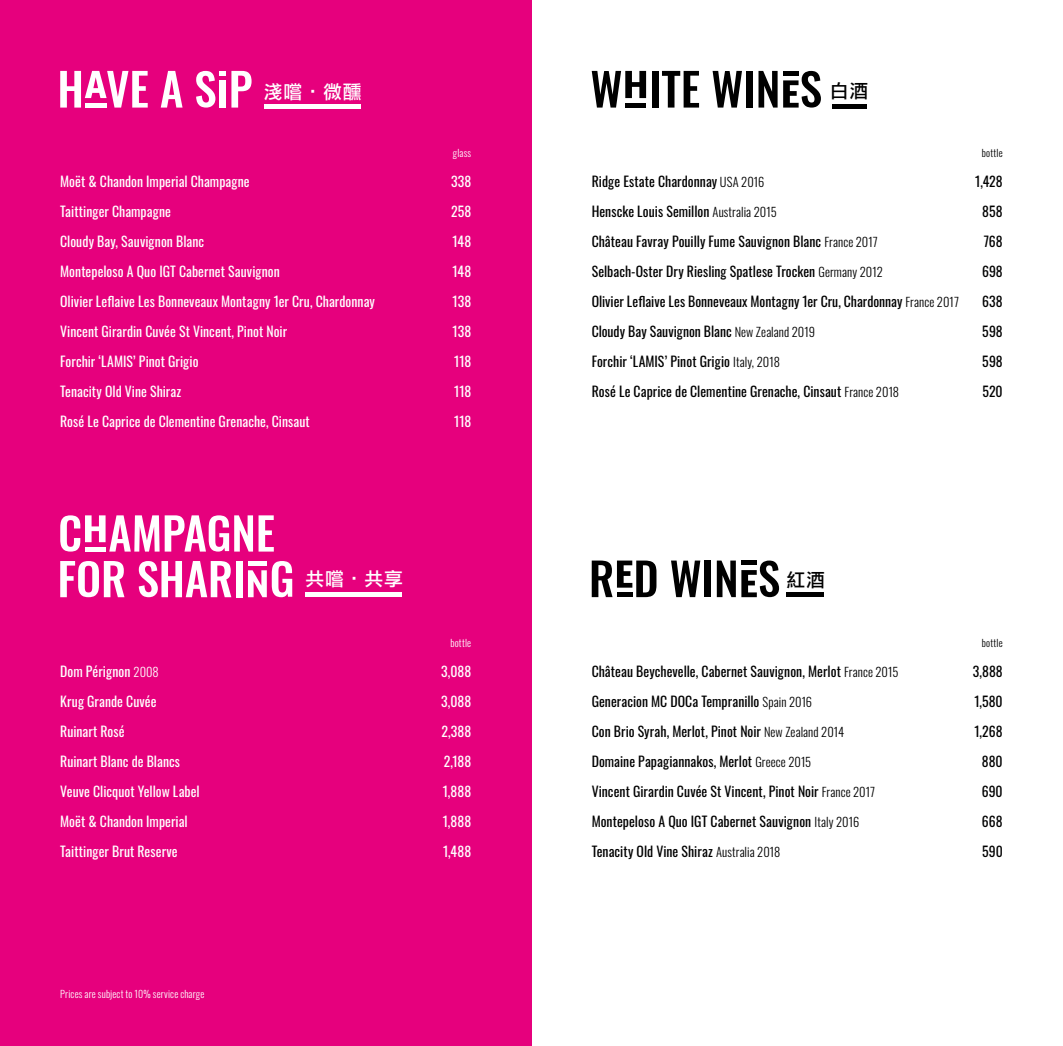
<style>
.page{position:relative;width:1063px;height:1046px;background:#fff}
.page>*{position:absolute;margin:0;border:0;box-sizing:border-box;transform-origin:0 0}
.t1{font:18.75px "Li Gothic Med";letter-spacing:.05em;color:#fff}
.t2{font:18.75px "Li Gothic Med";color:#000}
.t3{font:13.75px "Oswald";letter-spacing:.005em;color:#000}
.t4{font:13.75px "Oswald";letter-spacing:.005em;color:#fff}
.t5{font:300 10px "Oswald";letter-spacing:.02em;color:#fff}
.t6{font:300 10px "Oswald";letter-spacing:.02em;color:#000}
.s1{font-weight:300;font-size:12.5px}
</style>
<div class="page">
<div style="left:652px;top:71px;width:6px;height:37px;background:#000"></div>
<svg style="left:662px;top:71px;width:37px;height:37px"></svg>
<svg style="left:713px;top:71px;width:29px;height:37px"></svg>
<div style="left:746px;top:71px;width:7px;height:37px;background:#000"></div>
<svg style="left:759px;top:71px;width:62px;height:37px"></svg>
<svg style="left:592px;top:71px;width:54px;height:37px"></svg>
<div style="left:625px;top:103px;width:21px;height:5px;background:#000"></div>
<div style="left:783px;top:71px;width:16px;height:5px;background:#000"></div>
<div style="left:832px;top:104px;width:35px;height:5px;background:#000"></div>
<svg style="left:671px;top:560px;width:29px;height:37px"></svg>
<div style="left:705px;top:560px;width:6px;height:37px;background:#000"></div>
<svg style="left:717px;top:560px;width:62px;height:37px"></svg>
<div style="left:741px;top:560px;width:16px;height:5px;background:#000"></div>
<svg style="left:592px;top:560px;width:64px;height:37px"></svg>
<div style="left:617px;top:592px;width:15px;height:5px;background:#000"></div>
<div style="left:787px;top:592px;width:37px;height:5px;background:#000"></div>
<div style="left:0;top:0;width:531px;height:1045px;background:#e6007d"></div>
<svg style="left:259px;top:515px;width:15px;height:36px"></svg>
<svg style="left:60px;top:515px;width:193px;height:36px"></svg>
<hr style="left:85px;top:547px;width:21px;height:4px;background:#fff">
<svg style="left:60px;top:561px;width:64px;height:36px"></svg>
<svg style="left:139px;top:561px;width:92px;height:36px"></svg>
<div style="left:236px;top:561px;width:6px;height:36px;background:#fff"></div>
<svg style="left:248px;top:561px;width:44px;height:36px"></svg>
<hr style="left:248px;top:561px;width:19px;height:4px;background:#fff">
<svg style="left:60px;top:71px;width:88px;height:37px"></svg>
<svg style="left:161px;top:71px;width:22px;height:37px"></svg>
<div style="left:85px;top:103px;width:22px;height:5px;background:#fff"></div>
<svg style="left:196px;top:71px;width:56px;height:37px"></svg>
<div style="left:264px;top:104px;width:97px;height:5px;background:#fff"></div>
<div style="left:306px;top:592px;width:96px;height:5px;background:#fff"></div>
<h1 class="t1" style="left:264px;top:82px;width:99px">淺嚐·微醺</h1>
<h1 class="t2" style="left:830px;top:82px;width:40px">白酒</h1>
<p class="t5" style="left:453px;top:144px;width:20px">glass</p>
<p class="t6" style="left:982px;top:144px;width:22px">bottle</p>
<p class="t4" style="left:60px;top:169px;width:191px">Moët &amp; Chandon Imperial Champagne</p>
<p class="t4" style="left:451px;top:169px;width:22px">338</p>
<p class="t4" style="left:60px;top:199px;width:112px">Taittinger Champagne</p>
<p class="t4" style="left:451px;top:199px;width:22px">258</p>
<p class="t4" style="left:60px;top:229px;width:145px">Cloudy Bay, Sauvignon Blanc</p>
<p class="t4" style="left:452px;top:229px;width:20px">148</p>
<p class="t4" style="left:60px;top:259px;width:221px">Montepeloso A Quo IGT Cabernet Sauvignon</p>
<p class="t4" style="left:452px;top:259px;width:20px">148</p>
<p class="t4" style="left:60px;top:289px;width:316px">Olivier Leflaive Les Bonneveaux Montagny 1er Cru, Chardonnay</p>
<p class="t4" style="left:453px;top:289px;width:20px">138</p>
<p class="t4" style="left:60px;top:319px;width:228px">Vincent Girardin Cuvée St Vincent, Pinot Noir</p>
<p class="t4" style="left:453px;top:319px;width:20px">138</p>
<p class="t4" style="left:60px;top:349px;width:140px">Forchir ‘LAMIS’ Pinot Grigio</p>
<p class="t4" style="left:454px;top:349px;width:19px">118</p>
<p class="t4" style="left:60px;top:379px;width:123px">Tenacity Old Vine Shiraz</p>
<p class="t4" style="left:454px;top:379px;width:19px">118</p>
<p class="t4" style="left:60px;top:409px;width:251px">Rosé Le Caprice de Clementine Grenache, Cinsaut</p>
<p class="t4" style="left:454px;top:409px;width:19px">118</p>
<p class="t3" style="left:592px;top:169px;width:174px">Ridge Estate Chardonnay <span class="s1">USA 2016</span></p>
<p class="t3" style="left:975px;top:169px;width:29px">1,428</p>
<p class="t3" style="left:592px;top:199px;width:186px">Henscke Louis Semillon <span class="s1">Australia 2015</span></p>
<p class="t3" style="left:982px;top:199px;width:22px">858</p>
<p class="t3" style="left:592px;top:229px;width:288px">Château Favray Pouilly Fume Sauvignon Blanc <span class="s1">France 2017</span></p>
<p class="t3" style="left:984px;top:229px;width:21px">768</p>
<p class="t3" style="left:592px;top:259px;width:293px">Selbach-Oster Dry Riesling Spatlese Trocken <span class="s1">Germany 2012</span></p>
<p class="t3" style="left:982px;top:259px;width:22px">698</p>
<p class="t3" style="left:592px;top:289px;width:369px">Olivier Leflaive Les Bonneveaux Montagny 1er Cru, Chardonnay <span class="s1">France 2017</span></p>
<p class="t3" style="left:982px;top:289px;width:22px">638</p>
<p class="t3" style="left:592px;top:319px;width:225px">Cloudy Bay Sauvignon Blanc <span class="s1">New Zealand 2019</span></p>
<p class="t3" style="left:982px;top:319px;width:22px">598</p>
<p class="t3" style="left:592px;top:349px;width:190px">Forchir ‘LAMIS’ Pinot Grigio <span class="s1">Italy, 2018</span></p>
<p class="t3" style="left:982px;top:349px;width:22px">598</p>
<p class="t3" style="left:592px;top:379px;width:309px">Rosé Le Caprice de Clementine Grenache, Cinsaut <span class="s1">France 2018</span></p>
<p class="t3" style="left:982px;top:379px;width:22px">520</p>
<h1 class="t1" style="left:306px;top:569px;width:99px">共嚐·共享</h1>
<h1 class="t2" style="left:787px;top:570px;width:40px">紅酒</h1>
<p class="t5" style="left:450px;top:633px;width:22px">bottle</p>
<p class="t6" style="left:982px;top:633px;width:22px">bottle</p>
<p class="t4" style="left:60px;top:658px;width:100px">Dom Pérignon <span class="s1">2008</span></p>
<p class="t4" style="left:441px;top:658px;width:32px">3,088</p>
<p class="t4" style="left:60px;top:688px;width:98px">Krug Grande Cuvée</p>
<p class="t4" style="left:441px;top:688px;width:32px">3,088</p>
<p class="t4" style="left:60px;top:718px;width:66px">Ruinart Rosé</p>
<p class="t4" style="left:441px;top:718px;width:31px">2,388</p>
<p class="t4" style="left:60px;top:748px;width:121px">Ruinart Blanc de Blancs</p>
<p class="t4" style="left:444px;top:748px;width:29px">2,188</p>
<p class="t4" style="left:60px;top:778px;width:141px">Veuve Clicquot Yellow Label</p>
<p class="t4" style="left:443px;top:778px;width:30px">1,888</p>
<p class="t4" style="left:60px;top:808px;width:129px">Moët &amp; Chandon Imperial</p>
<p class="t4" style="left:443px;top:808px;width:30px">1,888</p>
<p class="t4" style="left:60px;top:838px;width:119px">Taittinger Brut Reserve</p>
<p class="t4" style="left:443px;top:838px;width:30px">1,488</p>
<p class="t3" style="left:592px;top:658px;width:308px">Château Beychevelle, Cabernet Sauvignon, Merlot <span class="s1">France 2015</span></p>
<p class="t3" style="left:973px;top:658px;width:31px">3,888</p>
<p class="t3" style="left:592px;top:688px;width:222px">Generacion MC DOCa Tempranillo <span class="s1">Spain 2016</span></p>
<p class="t3" style="left:974px;top:688px;width:30px">1,580</p>
<p class="t3" style="left:592px;top:718px;width:254px">Con Brio Syrah, Merlot, Pinot Noir <span class="s1">New Zealand 2014</span></p>
<p class="t3" style="left:974px;top:718px;width:30px">1,268</p>
<p class="t3" style="left:592px;top:748px;width:221px">Domaine Papagiannakos, Merlot <span class="s1">Greece 2015</span></p>
<p class="t3" style="left:982px;top:748px;width:22px">880</p>
<p class="t3" style="left:592px;top:778px;width:285px">Vincent Girardin Cuvée St Vincent, Pinot Noir <span class="s1">France 2017</span></p>
<p class="t3" style="left:982px;top:778px;width:22px">690</p>
<p class="t3" style="left:592px;top:808px;width:269px">Montepeloso A Quo IGT Cabernet Sauvignon <span class="s1">Italy 2016</span></p>
<p class="t3" style="left:982px;top:808px;width:22px">668</p>
<p class="t3" style="left:592px;top:838px;width:190px">Tenacity Old Vine Shiraz <span class="s1">Australia 2018</span></p>
<p class="t3" style="left:982px;top:838px;width:22px">590</p>
<p class="t5" style="left:60px;top:984px;width:146px">Prices are subject to 10% service charge</p>
</div>
